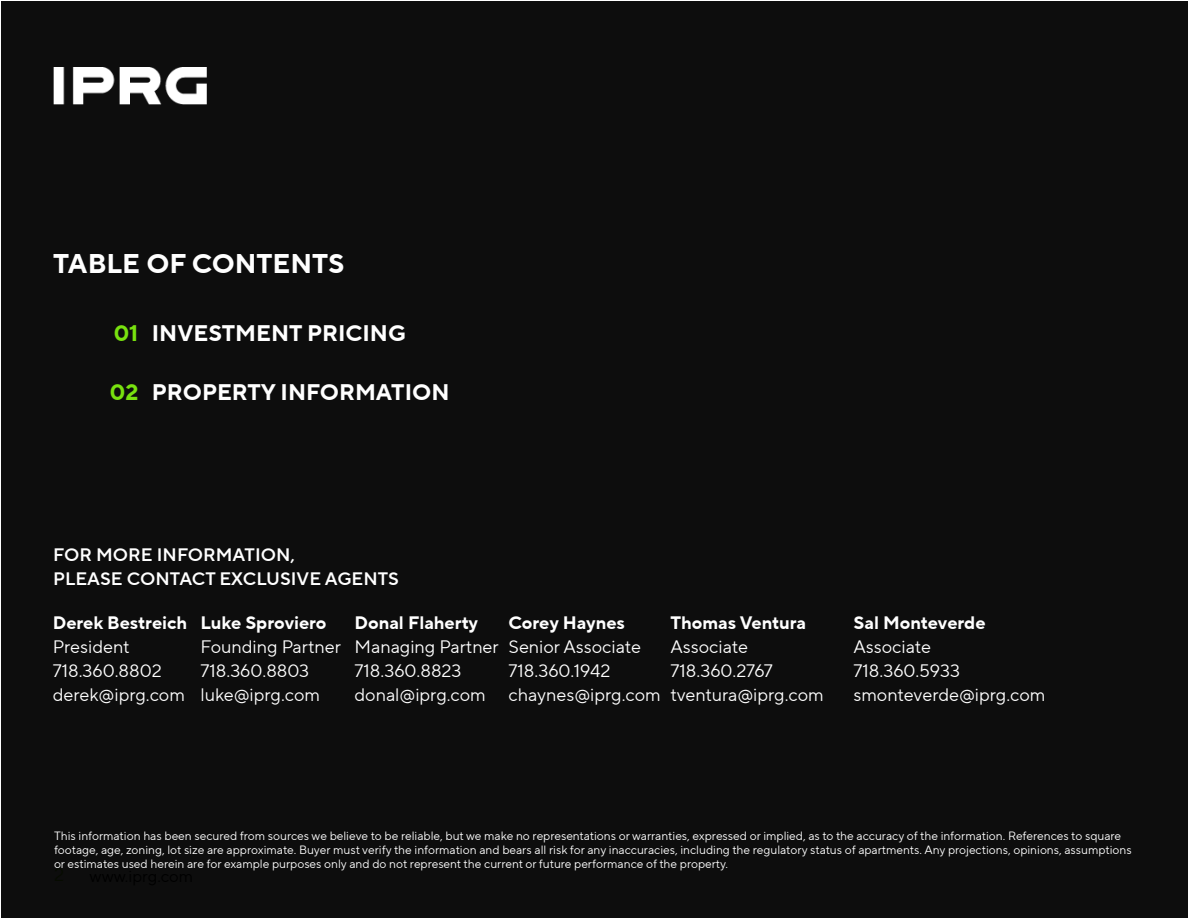
<style>
.page{position:relative;width:1188px;height:918px;background:#fff}
.page>*{position:absolute;margin:0;border:0;box-sizing:border-box;transform-origin:0 0}
.t1{font:700 27px "TT Norms Pro";color:#fff}
.t2{font:700 22.5px "TT Norms Pro";color:#fff}
.t3{font:18px/24px "TT Norms Pro";color:#fff}
.t4{font:700 18px "TT Norms Pro";color:#fff}
.t5{font:18px/24px "TT Norms Pro Dm Bd";color:#fff}
.t6{font:12px/14.4px "TT Norms Pro";color:#fff}
.s1{color:#78e10f}
</style>
<div class="page">
<div style="left:1px;top:1px;width:1187px;height:917px;background:#0d0d0d"></div>
<img style="left:53px;top:68px;width:154px;height:37px">
<h1 class="t1" style="left:53px;top:244px;width:293px">TABLE OF CONTENTS</h1>
<h2 class="t2" style="left:114px;top:316px;width:294px"><span class="s1">01</span> INVESTMENT PRICING</h2>
<h2 class="t2" style="left:110px;top:375px;width:341px"><span class="s1">02</span> PROPERTY INFORMATION</h2>
<h3 class="t5" style="left:53px;top:543px;width:347px">FOR MORE INFORMATION,<br>PLEASE CONTACT EXCLUSIVE AGENTS</h3>
<h3 class="t4" style="left:53px;top:610px;width:136px">Derek Bestreich</h3>
<h3 class="t3" style="left:53px;top:635px;width:134px">President<br>718.360.8802 derek@iprg.com</h3>
<h3 class="t4" style="left:200px;top:609px;width:128px">Luke Sproviero</h3>
<h3 class="t3" style="left:200px;top:635px;width:142px">Founding Partner<br>718.360.8803 luke@iprg.com</h3>
<h3 class="t4" style="left:355px;top:609px;width:125px">Donal Flaherty</h3>
<h3 class="t3" style="left:355px;top:635px;width:146px">Managing Partner<br>718.360.8823 donal@iprg.com</h3>
<h3 class="t4" style="left:509px;top:609px;width:118px">Corey Haynes</h3>
<h3 class="t3" style="left:509px;top:635px;width:154px">Senior Associate<br>718.360.1942 chaynes@iprg.com</h3>
<h3 class="t4" style="left:671px;top:609px;width:137px">Thomas Ventura</h3>
<h3 class="t3" style="left:671px;top:635px;width:155px">Associate<br>718.360.2767 tventura@iprg.com</h3>
<h3 class="t4" style="left:854px;top:609px;width:134px">Sal Monteverde</h3>
<h3 class="t3" style="left:854px;top:635px;width:193px">Associate<br>718.360.5933 smonteverde@iprg.com</h3>
<p class="t6" style="left:54px;top:828px;width:1079px">This information has been secured from sources we believe to be reliable, but we make no representations or warranties, expressed or implied, as to the accuracy of the information. References to square footage, age, zoning, lot size are approximate. Buyer must verify the information and bears all risk for any inaccuracies, including the regulatory status of apartments. Any projections, opinions, assumptions or estimates used herein are for example purposes only and do not represent the current or future performance of the property.</p>
</div>
